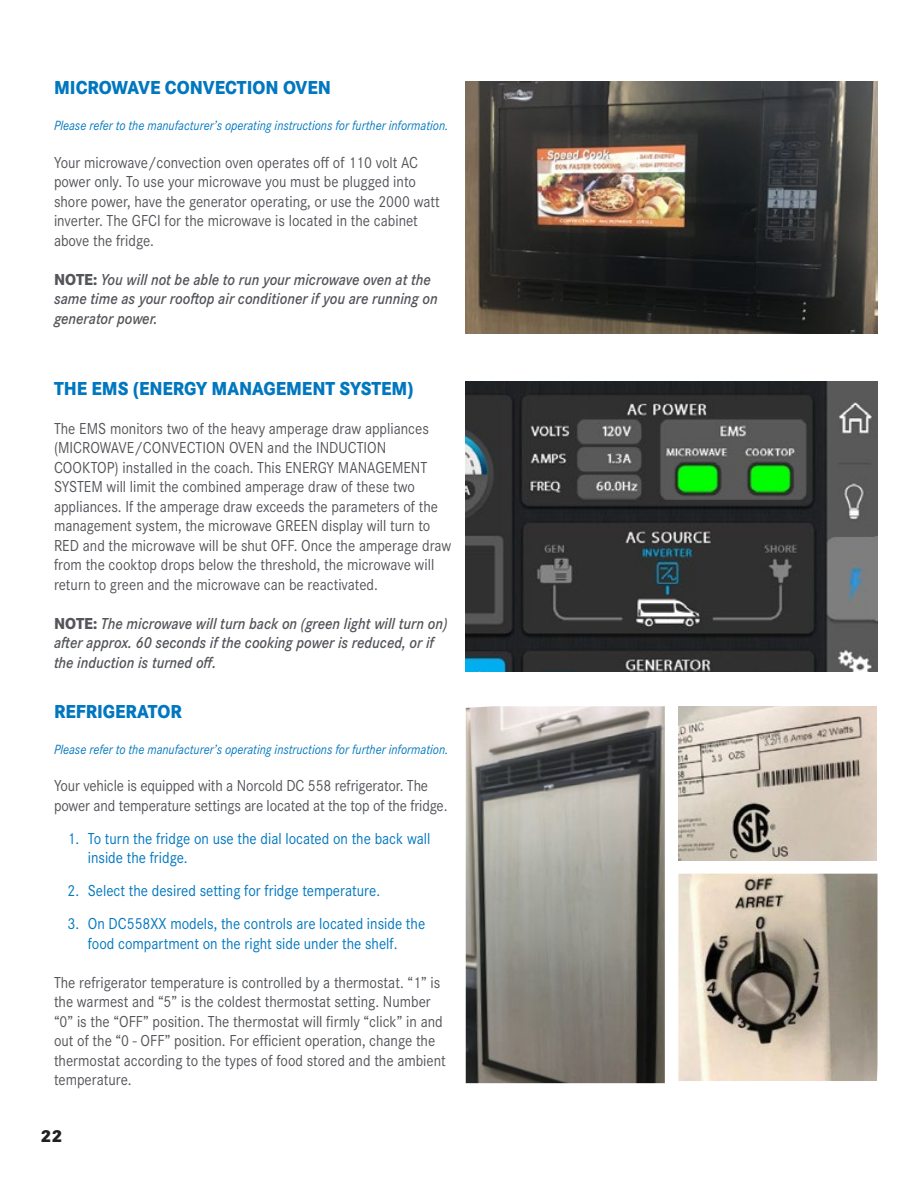
<style>
.page{position:relative;width:918px;height:1188px;background:#fff}
.page>*{position:absolute;margin:0;border:0;box-sizing:border-box;transform-origin:0 0}
.Indented_Body{font:800 19.5px "Corporate S Pro";color:#0077bf;scale:.9 1}
.t1{font:800 18px "Corporate S Pro";color:#231f20}
.Indented_Body-2{font:16.5px/19.5px "Corporate S Pro";color:#54555a;scale:.9 1}
.Indented_Body-3{font:italic 600 16.5px/19.5px "Corporate S Pro";color:#54555a;scale:.9 1}
.t2{font:16.5px/19.5px "Corporate S Pro";color:#0077bf;scale:.9 1}
.t3{font:italic 13.8px "Corporate S Pro";color:#0077bf;scale:.9 1}
.s1{font-weight:800;font-style:normal}
</style>
<div class="page">
<img style="left:466px;top:81px;width:412px;height:252px">
<img style="left:466px;top:382px;width:412px;height:290px">
<img style="left:466px;top:706px;width:199px;height:377px">
<img style="left:678px;top:706px;width:199px;height:155px">
<img style="left:678px;top:874px;width:200px;height:207px">
<p class="Indented_Body" style="left:54px;top:72px;width:309px">MICROWAVE CONVECTION OVEN</p>
<p class="t3" style="left:54px;top:115px;width:440px">Please refer to the manufacturer’s operating instructions for further information.</p>
<p class="Indented_Body-2" style="left:54px;top:151px;width:430px">Your microwave/convection oven operates off of 110 volt AC power only. To use your microwave you must be plugged into shore power, have the generator operating, or use the 2000 watt inverter. The GFCI for the microwave is located in the cabinet above the fridge.</p>
<p class="Indented_Body-3" style="left:54px;top:268px;width:428px"><span class="s1">NOTE:</span> You will not be able to run your microwave oven at the same time as your rooftop air conditioner if you are running on generator power.</p>
<p class="Indented_Body" style="left:54px;top:372px;width:401px">THE EMS (ENERGY MANAGEMENT SYSTEM)</p>
<p class="Indented_Body-2" style="left:54px;top:417px;width:443px">The EMS monitors two of the heavy amperage draw appliances (MICROWAVE/CONVECTION OVEN and the INDUCTION COOKTOP) installed in the coach. This ENERGY MANAGEMENT SYSTEM will limit the combined amperage draw of these two appliances. If the amperage draw exceeds the parameters of the management system, the microwave GREEN display will turn to RED and the microwave will be shut OFF. Once the amperage draw from the cooktop drops below the threshold, the microwave will return to green and the microwave can be reactivated.</p>
<p class="Indented_Body-3" style="left:54px;top:612px;width:439px"><span class="s1">NOTE:</span> The microwave will turn back on (green light will turn on) after approx. 60 seconds if the cooking power is reduced, or if the induction is turned off.</p>
<p class="Indented_Body" style="left:54px;top:695px;width:144px">REFRIGERATOR</p>
<p class="t3" style="left:54px;top:739px;width:440px">Please refer to the manufacturer’s operating instructions for further information.</p>
<p class="Indented_Body-2" style="left:54px;top:775px;width:439px">Your vehicle is equipped with a Norcold DC 558 refrigerator. The power and temperature settings are located at the top of the fridge.</p>
<p class="t2" style="left:88px;top:827px;width:382px;text-indent:-20px">1. To turn the fridge on use the dial located on the back wall inside the fridge.</p>
<p class="t2" style="left:68px;top:880px;width:349px">2. Select the desired setting for fridge temperature.</p>
<p class="t2" style="left:68px;top:913px;width:399px;text-align:center">3. On DC558XX models, the controls are located inside the food compartment on the right side under the shelf.</p>
<p class="Indented_Body-2" style="left:54px;top:971px;width:437px">The refrigerator temperature is controlled by a thermostat. “1” is the warmest and “5” is the coldest thermostat setting. Number “0” is the “OFF” position. The thermostat will firmly “click” in and out of the “0 - OFF” position. For efficient operation, change the thermostat according to the types of food stored and the ambient temperature.</p>
<p class="t1" style="left:40px;top:1121px;width:24px">22</p>
</div>
